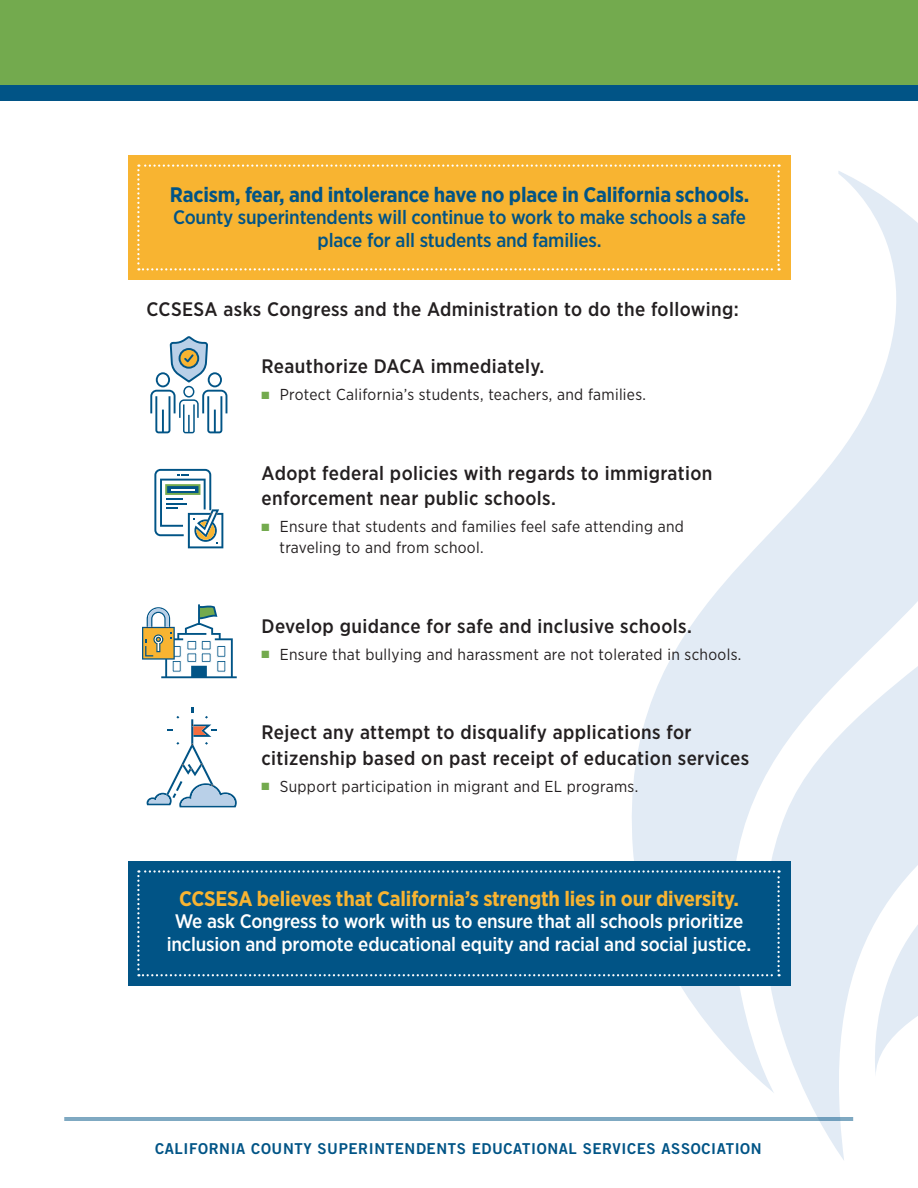
<style>
.page{position:relative;width:918px;height:1188px;background:#fff}
.page>*{position:absolute;margin:0;border:0;box-sizing:border-box;transform-origin:0 0}
.t1{font:700 21px "Gotham Narrow";letter-spacing:-.01em;color:#f8b431}
.t2{font:700 21px "Gotham Narrow";letter-spacing:-.01em;color:#015486}
.t3{font:500 19.5px/25.5px "Gotham Narrow";letter-spacing:.02em;color:#231f20}
.t4{font:500 19.5px/22.5px "Gotham Narrow";letter-spacing:-.01em;color:#fff;text-align:center}
.t5{font:500 19.5px/22.5px "Gotham Narrow";letter-spacing:-.01em;color:#015486;text-align:center}
.t6{font:15.9px/21px "Gotham Narrow";letter-spacing:.02em;color:#231f20}
.t7{font:15px "Trade Gothic LT Std Bd 2";letter-spacing:.04em;color:#015486}
.s1{color:#73aa4e}
</style>
<div class="page">
<svg style="left:632px;top:171px;width:286px;height:862px"></svg>
<svg style="left:715px;top:410px;width:203px;height:750px;fill:#e2ebf5"></svg>
<div style="left:0;top:0;width:918px;height:93px;background:#73aa4e"></div>
<hr style="left:64px;top:1118px;width:789px;height:1px;background:#015486">
<hr style="left:64px;top:1120px;width:789px;height:1px;background:#015486">
<div style="left:0;top:85px;width:918px;height:15px;background:#015486"></div>
<div style="left:128px;top:861px;width:662px;height:125px;background:#015486"></div>
<svg style="left:137px;top:870px;width:643px;height:106px"></svg>
<svg style="left:154px;top:469px;width:69px;height:79px"></svg>
<svg style="left:147px;top:707px;width:90px;height:100px"></svg>
<svg style="left:142px;top:604px;width:95px;height:74px"></svg>
<svg style="left:150px;top:336px;width:77px;height:97px"></svg>
<div style="left:128px;top:155px;width:662px;height:125px;background:#f8b431"></div>
<svg style="left:137px;top:164px;width:643px;height:107px"></svg>
<p class="t2" style="left:170px;top:181px;width:581px">Racism, fear, and intolerance have no place in California schools.</p>
<p class="t5" style="left:173px;top:206px;width:575px">County superintendents will continue to work to make schools a safe place for all students and families.</p>
<p class="t3" style="left:147px;top:296px;width:594px">CCSESA asks Congress and the Administration to do the following:</p>
<p class="t3" style="left:262px;top:354px;width:284px">Reauthorize DACA immediately.</p>
<p class="t6" style="left:262px;top:384px;width:386px"><span class="s1">■</span> Protect California’s students, teachers, and families.</p>
<p class="t3" style="left:262px;top:460px;width:452px">Adopt federal policies with regards to immigration enforcement near public schools.</p>
<p class="t6" style="left:280px;top:516px;width:406px;text-indent:-18px"><span class="s1">■</span> Ensure that students and families feel safe attending and traveling to and from school.</p>
<p class="t3" style="left:262px;top:613px;width:432px">Develop guidance for safe and inclusive schools.</p>
<p class="t6" style="left:262px;top:644px;width:481px"><span class="s1">■</span> Ensure that bullying and harassment are not tolerated in schools.</p>
<p class="t3" style="left:262px;top:720px;width:489px">Reject any attempt to disqualify applications for citizenship based on past receipt of education services</p>
<p class="t6" style="left:262px;top:776px;width:378px"><span class="s1">■</span> Support participation in migrant and EL programs.</p>
<p class="t1" style="left:179px;top:885px;width:561px">CCSESA believes that California’s strength lies in our diversity.</p>
<p class="t4" style="left:167px;top:910px;width:586px">We ask Congress to work with us to ensure that all schools prioritize inclusion and promote educational equity and racial and social justice.</p>
<p class="t7" style="left:155px;top:1139px;width:608px">CALIFORNIA COUNTY SUPERINTENDENTS EDUCATIONAL SERVICES ASSOCIATION</p>
</div>
